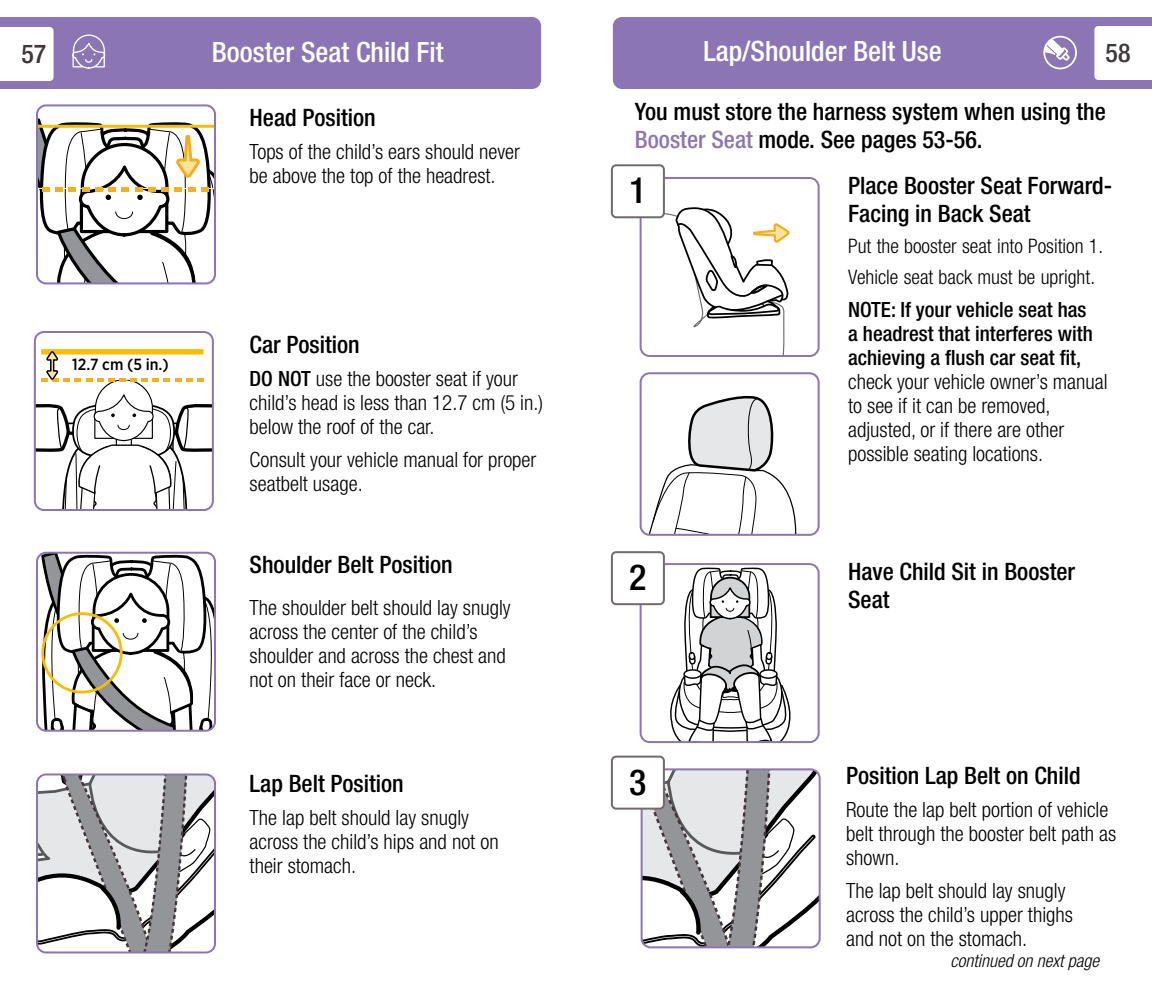
<style>
.page{position:relative;width:1152px;height:990px;background:#fff}
.page>*{position:absolute;margin:0;border:0;box-sizing:border-box;transform-origin:0 0}
.t1{font:500 condensed 36px "Helvetica Neue LT Std";color:#000}
.t2{font:500 condensed 28px "Helvetica Neue LT Std";color:#fff}
.t3{font:500 condensed 26px "Helvetica Neue LT Std";color:#3e3938}
.t4{font:500 condensed 24px/28px "Helvetica Neue LT Std";color:#000}
.t5{font:300 condensed 21px/24px "Helvetica Neue LT Std";color:#000}
.t6{font:500 condensed 21px/24px "Helvetica Neue LT Std";color:#000}
.t7{font:300 condensed 20px/31px "Helvetica Neue LT Std";color:#000}
.t8{font:italic 300 condensed 18px "Helvetica Neue LT Std";color:#000}
.t9{font:500 16px "Gotham Narrow";color:#000}
.s1{font-weight:500}
.s2{color:#8b75b5}
</style>
<div class="page">
<svg style="left:37px;top:118px;width:178px;height:165px"></svg>
<div style="left:36px;top:104px;width:180px;height:180px;border:2px solid #8b75b5;border-radius:9px"></div>
<div style="left:41px;top:349px;width:163px;height:6px;background:#f8c726"></div>
<svg style="left:37px;top:350px;width:174px;height:158px"></svg>
<div style="left:34px;top:331px;width:180px;height:180px;border:2px solid #8b75b5;border-radius:9px"></div>
<svg style="left:39px;top:555px;width:174px;height:174px"></svg>
<div style="left:36px;top:552px;width:180px;height:180px;border:2px solid #8b75b5;border-radius:9px"></div>
<svg style="left:37px;top:776px;width:178px;height:176px"></svg>
<div style="left:36px;top:773px;width:180px;height:180px;border:2px solid #8b75b5;border-radius:9px"></div>
<svg style="left:0;top:17px;width:541px;height:72px;background:#9480bb"></svg>
<svg style="left:642px;top:771px;width:176px;height:176px"></svg>
<div style="left:641px;top:768px;width:180px;height:180px;border:2px solid #8b75b5;border-radius:9px"></div>
<svg style="left:670px;top:567px;width:121px;height:173px"></svg>
<div style="left:640px;top:563px;width:180px;height:180px;border:2px solid #8b75b5;border-radius:9px"></div>
<svg style="left:643px;top:207px;width:147px;height:147px"></svg>
<div style="left:640px;top:177px;width:180px;height:180px;border:2px solid #8b75b5;border-radius:9px"></div>
<div style="left:612px;top:165px;width:52px;height:52px;background:#fff;border-radius:4px"></div>
<div style="left:611px;top:164px;width:54px;height:54px;border:2px solid #716c6b;border-radius:4px"></div>
<svg style="left:643px;top:395px;width:154px;height:138px"></svg>
<div style="left:640px;top:372px;width:180px;height:164px;border:2px solid #8b75b5;border-radius:9px"></div>
<div style="left:612px;top:552px;width:52px;height:52px;background:#fff;border-radius:4px"></div>
<div style="left:611px;top:551px;width:54px;height:54px;border:2px solid #716c6b;border-radius:4px"></div>
<div style="left:612px;top:757px;width:52px;height:52px;background:#fff;border-radius:4px"></div>
<div style="left:611px;top:756px;width:54px;height:54px;border:2px solid #716c6b;border-radius:4px"></div>
<svg style="left:613px;top:17px;width:539px;height:72px;background:#9581bb"></svg>
<div style="left:1043px;top:36px;width:34px;height:33px;border:2px solid #fff;border-radius:50%"></div>
<p class="t3" style="left:21px;top:39px;width:26px">57</p>
<h2 class="t2" style="left:212px;top:36px;width:233px">Booster Seat Child Fit</h2>
<p class="t9" style="left:72px;top:354px;width:98px">12.7 cm (5 in.)</p>
<p class="t4" style="left:250px;top:103px;width:128px">Head Position</p>
<p class="t5" style="left:250px;top:139px;width:272px">Tops of the child’s ears should never be above the top of the headrest.</p>
<p class="t4" style="left:250px;top:330px;width:112px">Car Position</p>
<p class="t5" style="left:250px;top:366px;width:295px"><span class="s1">DO NOT</span> use the booster seat if your child’s head is less than 12.7 cm (5 in.) below the roof of the car.</p>
<p class="t5" style="left:250px;top:447px;width:288px">Consult your vehicle manual for proper seatbelt usage.</p>
<p class="t4" style="left:250px;top:550px;width:205px">Shoulder Belt Position</p>
<p class="t5" style="left:250px;top:595px;width:263px">The shoulder belt should lay snugly across the center of the child’s shoulder and across the chest and not on their face or neck.</p>
<p class="t4" style="left:250px;top:769px;width:156px">Lap Belt Position</p>
<p class="t5" style="left:250px;top:805px;width:251px">The lap belt should lay snugly across the child’s hips and not on their stomach.</p>
<h2 class="t2" style="left:703px;top:35px;width:240px">Lap/Shoulder Belt Use</h2>
<p class="t3" style="left:1106px;top:38px;width:26px">58</p>
<p class="t4" style="left:635px;top:97px;width:472px">You must store the harness system when using the<br><span class="s2">Booster Seat</span> mode. See pages 53-56.</p>
<h1 class="t1" style="left:629px;top:169px;width:19px">1</h1>
<p class="t4" style="left:848px;top:171px;width:265px">Place Booster Seat Forward-<br>Facing in Back Seat</p>
<p class="t7" style="left:848px;top:230px;width:257px">Put the booster seat into Position 1.<br>Vehicle seat back must be upright.</p>
<p class="t6" style="left:848px;top:297px;width:246px">NOTE: If your vehicle seat has a headrest that interferes with achieving a flush car seat fit,</p>
<p class="t5" style="left:848px;top:370px;width:261px">check your vehicle owner’s manual to see if it can be removed, adjusted, or if there are other possible seating locations.</p>
<h1 class="t1" style="left:629px;top:556px;width:19px">2</h1>
<p class="t4" style="left:848px;top:557px;width:228px">Have Child Sit in Booster<br>Seat</p>
<h1 class="t1" style="left:629px;top:760px;width:19px">3</h1>
<p class="t4" style="left:846px;top:762px;width:236px">Position Lap Belt on Child</p>
<p class="t5" style="left:846px;top:798px;width:272px">Route the lap belt portion of vehicle belt through the booster belt path as shown.</p>
<p class="t5" style="left:846px;top:879px;width:228px">The lap belt should lay snugly across the child’s upper thighs and not on the stomach.</p>
<p class="t8" style="left:950px;top:950px;width:150px">continued on next page</p>
</div>
